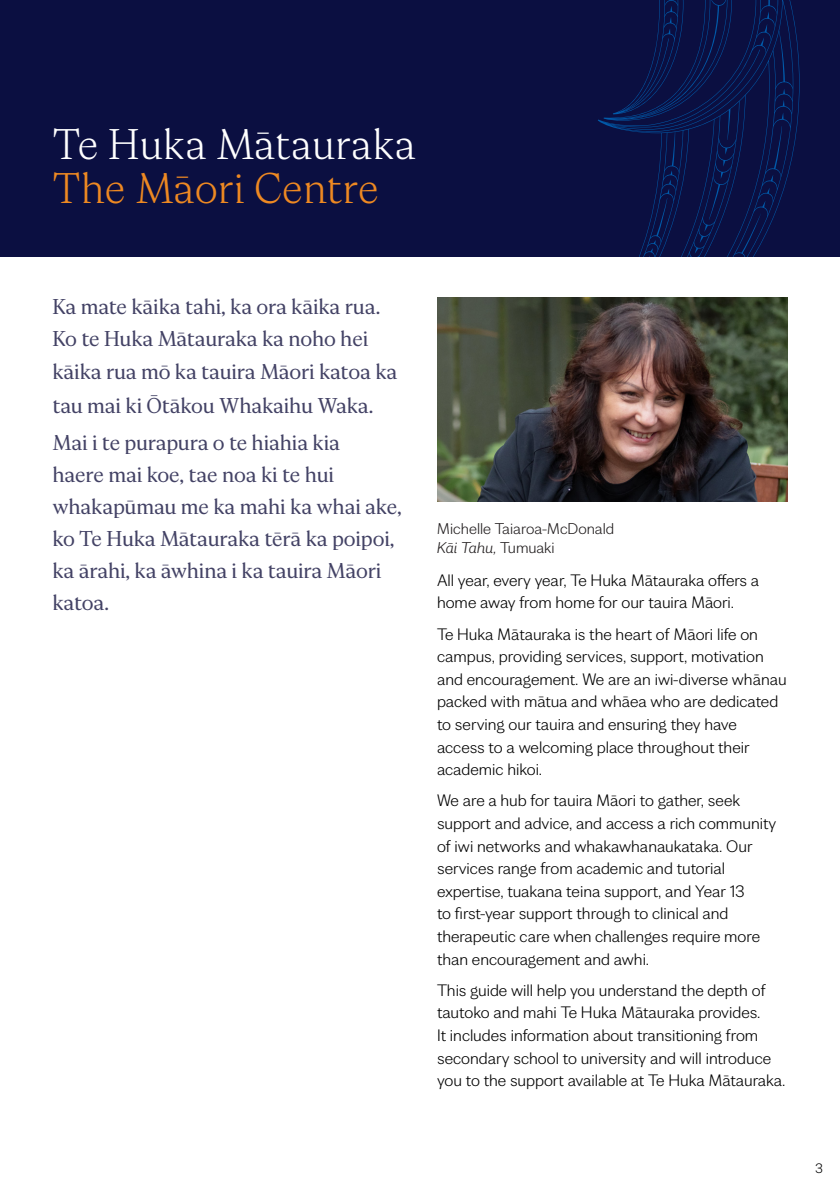
<style>
.page{position:relative;width:840px;height:1191px;background:#fff}
.page>*{position:absolute;margin:0;border:0;box-sizing:border-box;transform-origin:0 0}
.Page_header{font:300 44px/44px "Wickliffe";color:#fff}
.Intro_para{font:22px/32px "Wickliffe";letter-spacing:-.01em;color:#434265}
.Body_text{font:300 17px/22.6px "Wickliffe Sans";color:#000}
.t1{font:300 16px "Wickliffe Sans";color:#231f20}
.t2{font:italic 300 16px "Wickliffe Sans";color:#231f20}
.t3{font:300 14px "Wickliffe Sans";color:#000}
.s1{color:#ee8922}
.s2{font-style:normal}
</style>
<div class="page">
<div style="left:0;top:0;width:839px;height:256px;background:#0b0f41"></div>
<svg style="left:599px;top:0;width:200px;height:256px"></svg>
<svg style="left:598px;top:0;width:133px;height:121px"></svg>
<img style="left:437px;top:298px;width:350px;height:204px">
<p class="Page_header" style="left:52px;top:123px;width:365px">Te Huka Mātauraka<br><span class="s1">The Māori Centre</span></p>
<p class="Intro_para" style="left:52px;top:291px;width:346px">Ka mate kāika tahi, ka ora kāika rua.<br>Ko te Huka Mātauraka ka noho hei kāika rua mō ka tauira Māori katoa ka</p>
<p class="Intro_para" style="left:52px;top:389px;width:322px">tau mai ki Ōtākou Whakaihu Waka.</p>
<p class="Intro_para" style="left:52px;top:427px;width:350px">Mai i te purapura o te hiahia kia<br>haere mai koe, tae noa ki te hui whakapūmau me ka mahi ka whai ake, ko Te Huka Mātauraka tērā ka poipoi, ka ārahi, ka āwhina i ka tauira Māori katoa.</p>
<p class="t1" style="left:436px;top:520px;width:179px">Michelle Taiaroa-McDonald</p>
<p class="t2" style="left:436px;top:539px;width:119px">Kāi Tahu, <span class="s2">Tumuaki</span></p>
<p class="Body_text" style="left:437px;top:569px;width:323px">All year, every year, Te Huka Mātauraka offers a home away from home for our tauira Māori.</p>
<p class="Body_text" style="left:437px;top:623px;width:351px">Te Huka Mātauraka is the heart of Māori life on campus, providing services, support, motivation and encouragement. We are an iwi-diverse whānau packed with mātua and whāea who are dedicated to serving our tauira and ensuring they have access to a welcoming place throughout their academic hikoi.</p>
<p class="Body_text" style="left:437px;top:789px;width:340px">We are a hub for tauira Māori to gather, seek support and advice, and access a rich community of iwi networks and whakawhanaukataka. Our services range from academic and tutorial expertise, tuakana teina support, and Year 13<br>to first-year support through to clinical and therapeutic care when challenges require more than encouragement and awhi.</p>
<p class="Body_text" style="left:437px;top:979px;width:350px">This guide will help you understand the depth of tautoko and mahi Te Huka Mātauraka provides.<br>It includes information about transitioning from secondary school to university and will introduce you to the support available at Te Huka Mātauraka.</p>
<p class="t3" style="left:814px;top:1161px;width:9px">3</p>
</div>
